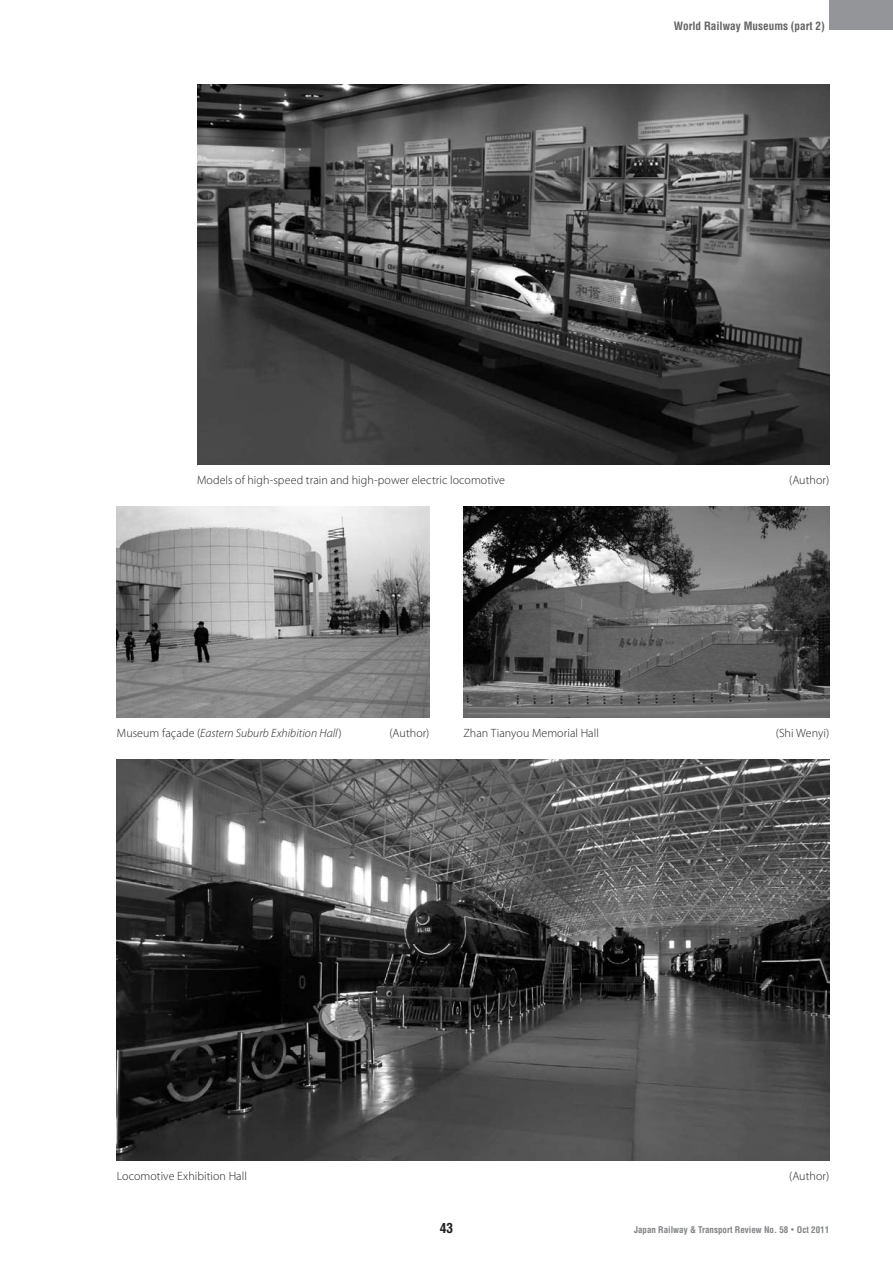
<style>
.page{position:relative;width:893px;height:1263px;background:#fff}
.page>*{position:absolute;margin:0;border:0;box-sizing:border-box;transform-origin:0 0}
.t1{font:700 condensed 13.5px "Helvetica";color:#231f20}
.t2{font:300 12px "Myriad Pro";letter-spacing:.005em;color:#231f20}
.t3{font:italic 300 12px "Myriad Pro";letter-spacing:.005em;color:#231f20}
.t4{font:700 condensed 11.25px "Helvetica";color:#636366}
.t5{font:700 condensed 9px "Helvetica";color:#808285}
.s1{font-style:normal}
.s2{font-weight:300;font-size:6.75px}
</style>
<div class="page">
<hr style="left:0;top:0;width:1px;height:255px;background:#d1d2d4">
<div style="left:829px;top:0;width:64px;height:30px;background:#939598"></div>
<img style="left:117px;top:506px;width:312px;height:211px">
<img style="left:117px;top:760px;width:712px;height:400px">
<img style="left:463px;top:506px;width:366px;height:211px">
<img style="left:197px;top:85px;width:632px;height:379px">
<p class="t4" style="left:674px;top:19px;width:153px">World Railway Museums (part 2)</p>
<p class="t2" style="left:197px;top:473px;width:309px">Models of high-speed train and high-power electric locomotive</p>
<p class="t2" style="left:789px;top:473px;width:42px">(Author)</p>
<p class="t3" style="left:117px;top:726px;width:226px"><span class="s1">Museum façade (</span>Eastern Suburb Exhibition Hall<span class="s1">)</span></p>
<p class="t2" style="left:389px;top:726px;width:42px">(Author)</p>
<p class="t2" style="left:463px;top:726px;width:137px">Zhan Tianyou Memorial Hall</p>
<p class="t2" style="left:776px;top:726px;width:55px">(Shi Wenyi)</p>
<p class="t2" style="left:117px;top:1169px;width:131px">Locomotive Exhibition Hall</p>
<p class="t2" style="left:789px;top:1169px;width:42px">(Author)</p>
<p class="t1" style="left:440px;top:1220px;width:15px">43</p>
<p class="t5" style="left:634px;top:1224px;width:197px">Japan Railway &amp; Transport Review No. 58 <span class="s2">•</span> Oct 2011</p>
</div>
